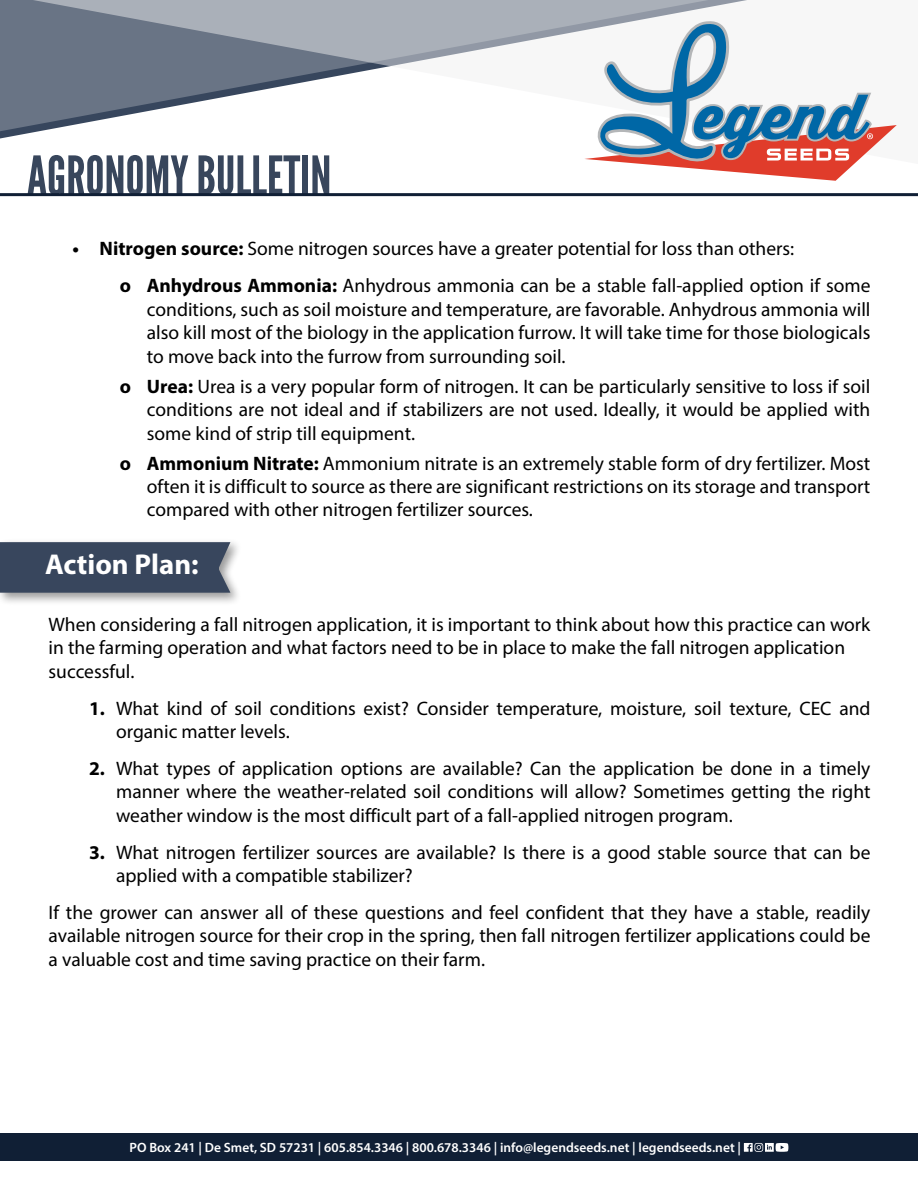
<style>
.page{position:relative;width:918px;height:1188px;background:#fff}
.page>*{position:absolute;margin:0;border:0;box-sizing:border-box;transform-origin:0 0}
.t1{font:53.4px "League Gothic";color:#38465c}
.t2{font:700 28.8px "Myriad Pro";color:#fff}
.t3{font:19.5px/23.4px "Myriad Pro";color:#000;text-align:justify}
.t4{font:600 13.5px "Myriad Pro";color:#fff}
.s1{font-weight:700}
</style>
<div class="page">
<hr style="left:0;top:193px;width:918px;height:3px;background:#101f35">
<svg style="left:0;top:0;width:747px;height:139px"></svg>
<div style="left:0;top:1134px;width:918px;height:27px;background:#101f35"></div>
<svg style="left:744px;top:1143px;width:44px;height:9px"></svg>
<svg style="left:584px;top:21px;width:313px;height:160px"></svg>
<div style="left:0;top:538px;width:243px;height:68px;background:#000;opacity:.4"></div>
<div style="left:0;top:542px;width:230px;height:51px;background:#38465d"></div>
<p class="t1" style="left:27px;top:144px;width:306px">AGRONOMY BULLETIN</p>
<p class="t3" style="left:73px;top:237px;width:723px"><span class="s1">• Nitrogen source:</span> Some nitrogen sources have a greater potential for loss than others:</p>
<p class="t3" style="left:147px;top:274px;width:725px;text-indent:-27px"><span class="s1">o Anhydrous Ammonia:</span> Anhydrous ammonia can be a stable fall-applied option if some conditions, such as soil moisture and temperature, are favorable. Anhydrous ammonia will also kill most of the biology in the application furrow. It will take time for those biologicals to move back into the furrow from surrounding soil.</p>
<p class="t3" style="left:147px;top:374px;width:725px;text-indent:-27px"><span class="s1">o Urea:</span> Urea is a very popular form of nitrogen. It can be particularly sensitive to loss if soil conditions are not ideal and if stabilizers are not used. Ideally, it would be applied with some kind of strip till equipment.</p>
<p class="t3" style="left:147px;top:451px;width:725px;text-indent:-27px"><span class="s1">o Ammonium Nitrate:</span> Ammonium nitrate is an extremely stable form of dry fertilizer. Most often it is difficult to source as there are significant restrictions on its storage and transport compared with other nitrogen fertilizer sources.</p>
<p class="t2" style="left:45px;top:545px;width:155px">Action Plan:</p>
<p class="t3" style="left:49px;top:612px;width:823px;text-align:left">When considering a fall nitrogen application, it is important to think about how this practice can work in the farming operation and what factors need to be in place to make the fall nitrogen application successful.</p>
<p class="t3" style="left:116px;top:696px;width:756px;text-indent:-27px"><span class="s1">1.</span> What kind of soil conditions exist? Consider temperature, moisture, soil texture, CEC and organic matter levels.</p>
<p class="t3" style="left:116px;top:756px;width:756px;text-indent:-27px"><span class="s1">2.</span> What types of application options are available? Can the application be done in a timely manner where the weather-related soil conditions will allow? Sometimes getting the right weather window is the most difficult part of a fall-applied nitrogen program.</p>
<p class="t3" style="left:116px;top:840px;width:756px;text-indent:-27px"><span class="s1">3.</span> What nitrogen fertilizer sources are available? Is there is a good stable source that can be applied with a compatible stabilizer?</p>
<p class="t3" style="left:49px;top:900px;width:823px">If the grower can answer all of these questions and feel confident that they have a stable, readily available nitrogen source for their crop in the spring, then fall nitrogen fertilizer applications could be a valuable cost and time saving practice on their farm.</p>
<p class="t4" style="left:130px;top:1139px;width:613px">PO Box 241 | De Smet, SD 57231 | 605.854.3346 | 800.678.3346 | info@legendseeds.net | legendseeds.net |</p>
</div>
